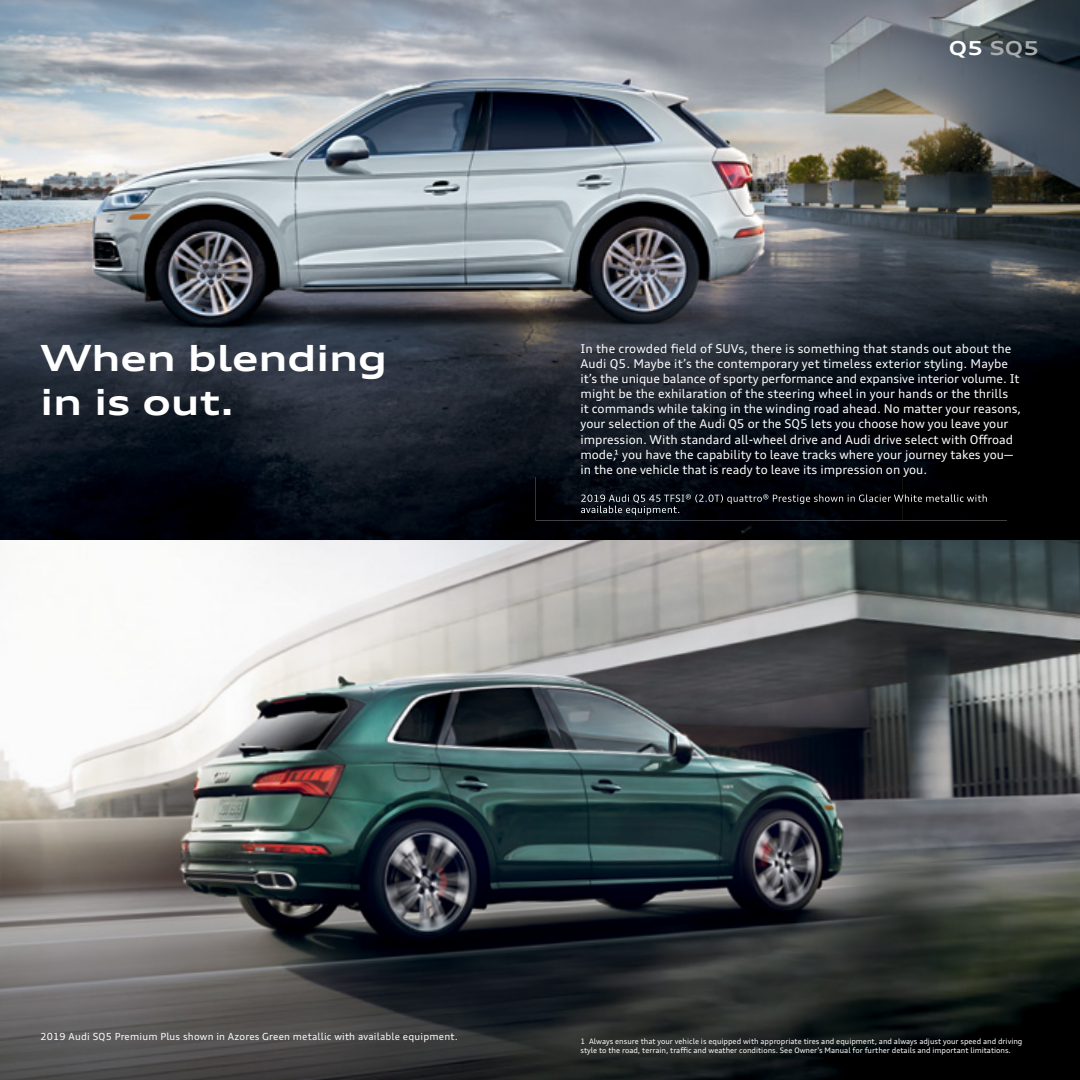
<style>
.page{position:relative;width:1080px;height:1080px;background:#fff}
.page>*{position:absolute;margin:0;border:0;box-sizing:border-box;transform-origin:0 0}
.t1{font:700 expanded 36px/43.5px "Audi Type";color:#fff}
.t2{font:700 expanded 19.2px "Audi Type";color:#a9abac}
.t3{font:12.15px/15.1px "Audi Type";color:#fff}
.t4{font:9.75px "Audi Type";letter-spacing:.02em;color:#fff}
.t5{font:7.5px/9px "Audi Type";color:#fff}
.s1{color:#fff}
</style>
<div class="page">
<img style="left:0;top:0;width:1080px;height:1080px">
<img style="left:536px;top:298px;width:524px;height:223px">
<img style="left:581px;top:494px;width:407px;height:10px">
<img style="left:581px;top:506px;width:98px;height:9px">
<h2 class="t2" style="left:949px;top:36px;width:92px"><span class="s1">Q5</span> SQ5</h2>
<h1 class="t1" style="left:40px;top:336px;width:348px">When blending in is out.</h1>
<p class="t3" style="left:580px;top:341px;width:442px">In the crowded field of SUVs, there is something that stands out about the Audi Q5. Maybe it’s the contemporary yet timeless exterior styling. Maybe it’s the unique balance of sporty performance and expansive interior volume. It might be the exhilaration of the steering wheel in your hands or the thrills<br>it commands while taking in the winding road ahead. No matter your reasons, your selection of the Audi Q5 or the SQ5 lets you choose how you leave your impression. With standard all-wheel drive and Audi drive select with Offroad mode,¹ you have the capability to leave tracks where your journey takes you— in the one vehicle that is ready to leave its impression on you.</p>
<p class="t4" style="left:40px;top:1030px;width:419px">2019 Audi SQ5 Premium Plus shown in Azores Green metallic with available equipment.</p>
<p class="t5" style="left:580px;top:1037px;width:443px">1 Always ensure that your vehicle is equipped with appropriate tires and equipment, and always adjust your speed and driving style to the road, terrain, traffic and weather conditions. See Owner’s Manual for further details and important limitations.</p>
</div>
